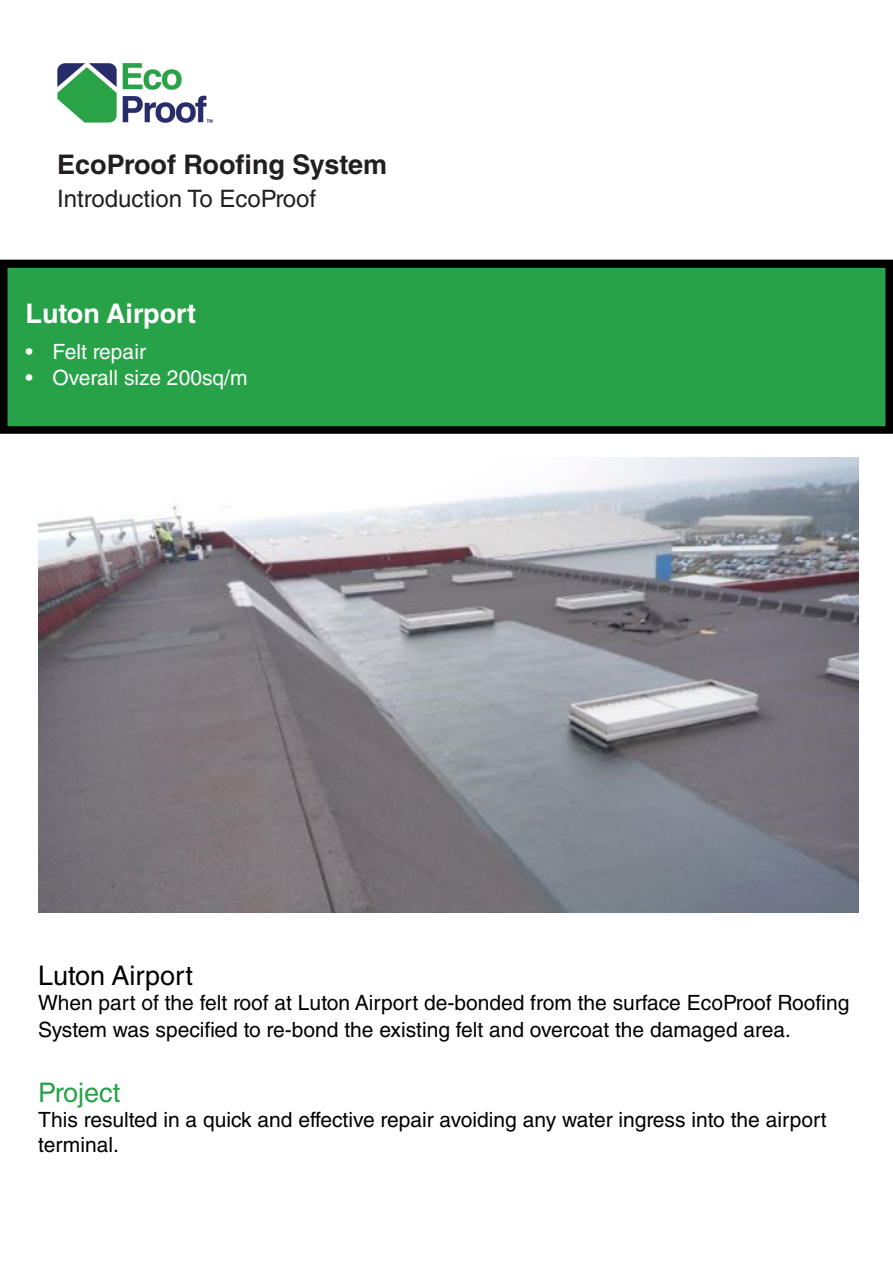
<style>
.page{position:relative;width:893px;height:1263px;background:#fff}
.page>*{position:absolute;margin:0;border:0;box-sizing:border-box;transform-origin:0 0}
.t1{font:700 27px "Helvetica LT Std";color:#231f20}
.t2{font:27px "Helvetica LT Std";color:#000}
.t3{font:700 27px "Helvetica LT Std";color:#fff}
.t4{font:27px "Helvetica LT Std";color:#27a248}
.t5{font:24px "Helvetica LT Std";color:#231f20}
.t6{font:21px/27px "Helvetica LT Std";color:#000}
.t7{font:21px "Helvetica LT Std";color:#fff}
</style>
<div class="page">
<img style="left:57px;top:63px;width:156px;height:60px">
<div style="left:4px;top:264px;width:885px;height:166px;background:#27a248"></div>
<div style="left:0;top:260px;width:893px;height:174px;border:8px solid #000"></div>
<img style="left:38px;top:457px;width:820px;height:455px">
<p class="t1" style="left:57px;top:148px;width:331px">EcoProof Roofing System</p>
<p class="t5" style="left:57px;top:184px;width:261px">Introduction To EcoProof</p>
<p class="t3" style="left:26px;top:297px;width:172px">Luton Airport</p>
<p class="t7" style="left:26px;top:340px;width:122px">• Felt repair</p>
<p class="t7" style="left:26px;top:365px;width:224px">• Overall size 200sq/m</p>
<p class="t2" style="left:38px;top:959px;width:156px">Luton Airport</p>
<p class="t6" style="left:38px;top:989px;width:813px">When part of the felt roof at Luton Airport de-bonded from the surface EcoProof Roofing<br>System was specified to re-bond the existing felt and overcoat the damaged area.</p>
<p class="t4" style="left:38px;top:1076px;width:83px">Project</p>
<p class="t6" style="left:38px;top:1107px;width:790px;line-height:25.2px">This resulted in a quick and effective repair avoiding any water ingress into the airport terminal.</p>
</div>
